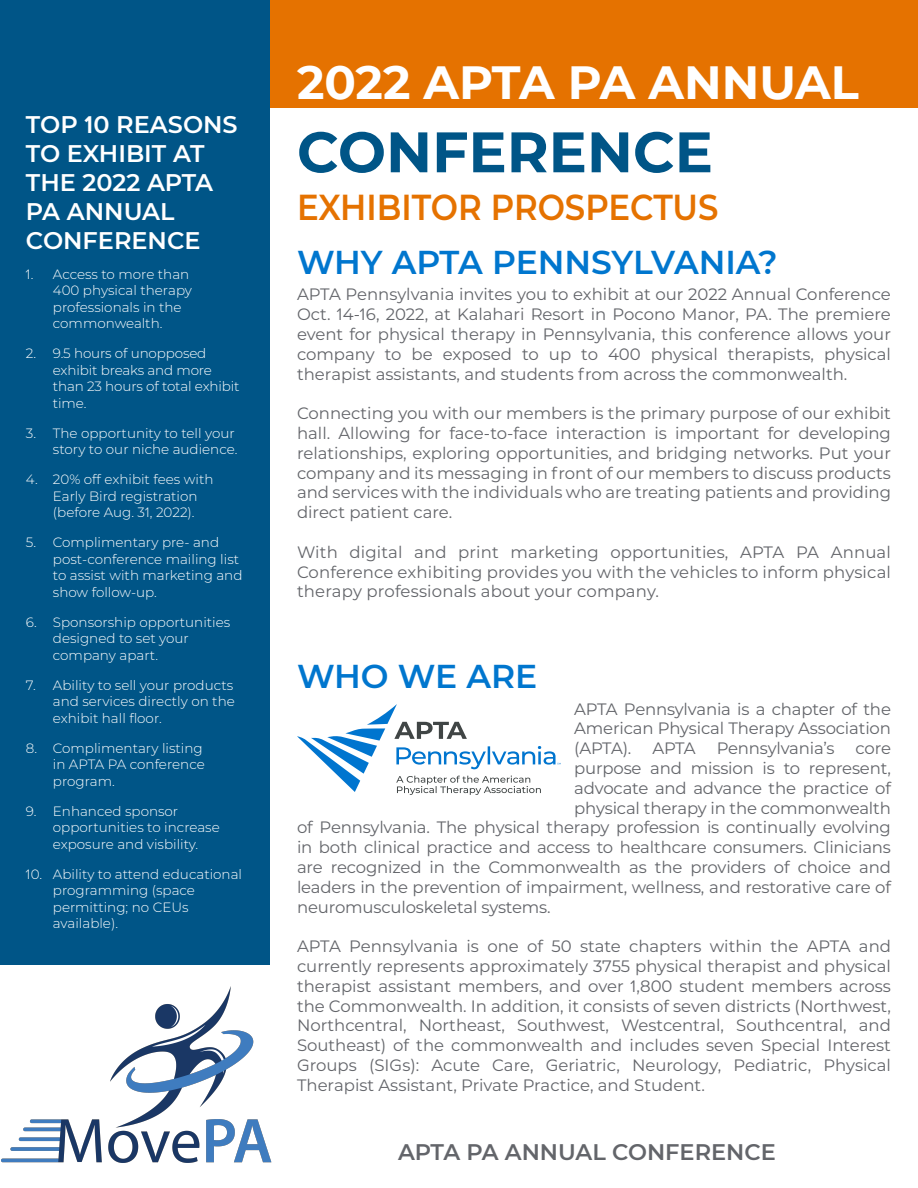
<style>
.page{position:relative;width:918px;height:1188px;background:#fff}
.page>*{position:absolute;margin:0;border:0;box-sizing:border-box;transform-origin:0 0}
.t1{font:700 57px "APTA Sans";color:#005587}
.t2{font:700 46.5px "APTA Sans";color:#fff}
.t3{font:600 36px "APTA Sans";color:#e57200;scale:.9 1}
.t4{font:600 33px "APTA Sans";color:#0076ce}
.t5{font:600 24px/28.8px "APTA Sans";color:#fff}
.t6{font:600 22.5px "APTA Sans";color:#63656a}
.t7{font:16.5px/19.8px "APTA Sans";letter-spacing:-.01em;color:#63656a;text-align:justify}
.t8{font:300 13.5px/16.5px "APTA Sans";color:#fff}
</style>
<div class="page">
<div style="left:0;top:0;width:270px;height:1188px;background:#005587"></div>
<div style="left:270px;top:0;width:648px;height:108px;background:#e57200"></div>
<div style="left:0;top:966px;width:270px;height:222px;background:#fff"></div>
<svg style="left:297px;top:704px;width:264px;height:91px"></svg>
<img style="left:1px;top:986px;width:271px;height:177px">
<p class="t5" style="left:26px;top:109px;width:213px">TOP 10 REASONS<br>TO EXHIBIT AT<br>THE 2022 APTA<br>PA ANNUAL<br>CONFERENCE</p>
<p class="t8" style="left:53px;top:265px;width:141px;text-indent:-27px">1. Access to more than<br>400 physical therapy professionals in the commonwealth.</p>
<p class="t8" style="left:53px;top:345px;width:188px;text-indent:-27px">2. 9.5 hours of unopposed exhibit breaks and more than 23 hours of total exhibit time.</p>
<p class="t8" style="left:26px;top:424px;width:213px;text-align:right">3. The opportunity to tell your story to our niche audience.</p>
<p class="t8" style="left:53px;top:471px;width:162px;text-indent:-27px">4. 20% off exhibit fees with<br>Early Bird registration (before Aug. 31, 2022).</p>
<p class="t8" style="left:53px;top:534px;width:191px;text-indent:-27px">5. Complimentary pre- and post-conference mailing list to assist with marketing and show follow-up.</p>
<p class="t8" style="left:53px;top:613px;width:179px;text-indent:-27px">6. Sponsorship opportunities designed to set your company apart.</p>
<p class="t8" style="left:53px;top:676px;width:183px;text-indent:-27px">7. Ability to sell your products and services directly on the exhibit hall floor.</p>
<p class="t8" style="left:53px;top:739px;width:153px;text-indent:-27px">8. Complimentary listing in APTA PA conference program.</p>
<p class="t8" style="left:53px;top:802px;width:168px;text-indent:-27px">9. Enhanced sponsor opportunities to increase exposure and visbility.</p>
<p class="t8" style="left:53px;top:865px;width:191px;text-indent:-27px">10. Ability to attend educational programming (space permitting; no CEUs available).</p>
<p class="t2" style="left:297px;top:49px;width:563px">2022 APTA PA ANNUAL</p>
<p class="t1" style="left:297px;top:111px;width:417px">CONFERENCE</p>
<p class="t3" style="left:297px;top:182px;width:470px">EXHIBITOR PROSPECTUS</p>
<p class="t4" style="left:297px;top:239px;width:482px">WHY APTA PENNSYLVANIA?</p>
<p class="t7" style="left:297px;top:284px;width:596px">APTA Pennsylvania invites you to exhibit at our 2022 Annual Conference Oct. 14-16, 2022, at Kalahari Resort in Pocono Manor, PA. The premiere event for physical therapy in Pennsylvania, this conference allows your company to be exposed to up to 400 physical therapists, physical therapist assistants, and students from across the commonwealth.</p>
<p class="t7" style="left:297px;top:403px;width:596px">Connecting you with our members is the primary purpose of our exhibit hall. Allowing for face-to-face interaction is important for developing relationships, exploring opportunities, and bridging networks. Put your company and its messaging in front of our members to discuss products and services with the individuals who are treating patients and providing direct patient care.</p>
<p class="t7" style="left:297px;top:541px;width:596px">With digital and print marketing opportunities, APTA PA Annual Conference exhibiting provides you with the vehicles to inform physical therapy professionals about your company.</p>
<p class="t4" style="left:297px;top:653px;width:242px">WHO WE ARE</p>
<p class="t7" style="left:574px;top:698px;width:318px">APTA Pennsylvania is a chapter of the American Physical Therapy Association (APTA).</p>
<p class="t7" style="left:652px;top:738px;width:45px">APTA</p>
<p class="t7" style="left:717px;top:738px;width:120px">Pennsylvania’s</p>
<p class="t7" style="left:574px;top:738px;width:318px;text-indent:281px">core purpose and mission is to represent, advocate and advance the practice of physical therapy in the commonwealth</p>
<p class="t7" style="left:297px;top:817px;width:596px">of Pennsylvania. The physical therapy profession is continually evolving in both clinical practice and access to healthcare consumers. Clinicians are recognized in the Commonwealth as the providers of choice and leaders in the prevention of impairment, wellness, and restorative care of neuromusculoskeletal systems.</p>
<p class="t7" style="left:297px;top:936px;width:596px">APTA Pennsylvania is one of 50 state chapters within the APTA and currently represents approximately 3755 physical therapist and physical therapist assistant members, and over 1,800 student members across the Commonwealth. In addition, it consists of seven districts (Northwest, Northcentral, Northeast, Southwest, Westcentral, Southcentral, and Southeast) of the commonwealth and includes seven Special Interest Groups (SIGs): Acute Care, Geriatric, Neurology, Pediatric, Physical Therapist Assistant, Private Practice, and Student.</p>
<p class="t6" style="left:398px;top:1136px;width:379px">APTA PA ANNUAL CONFERENCE</p>
</div>
